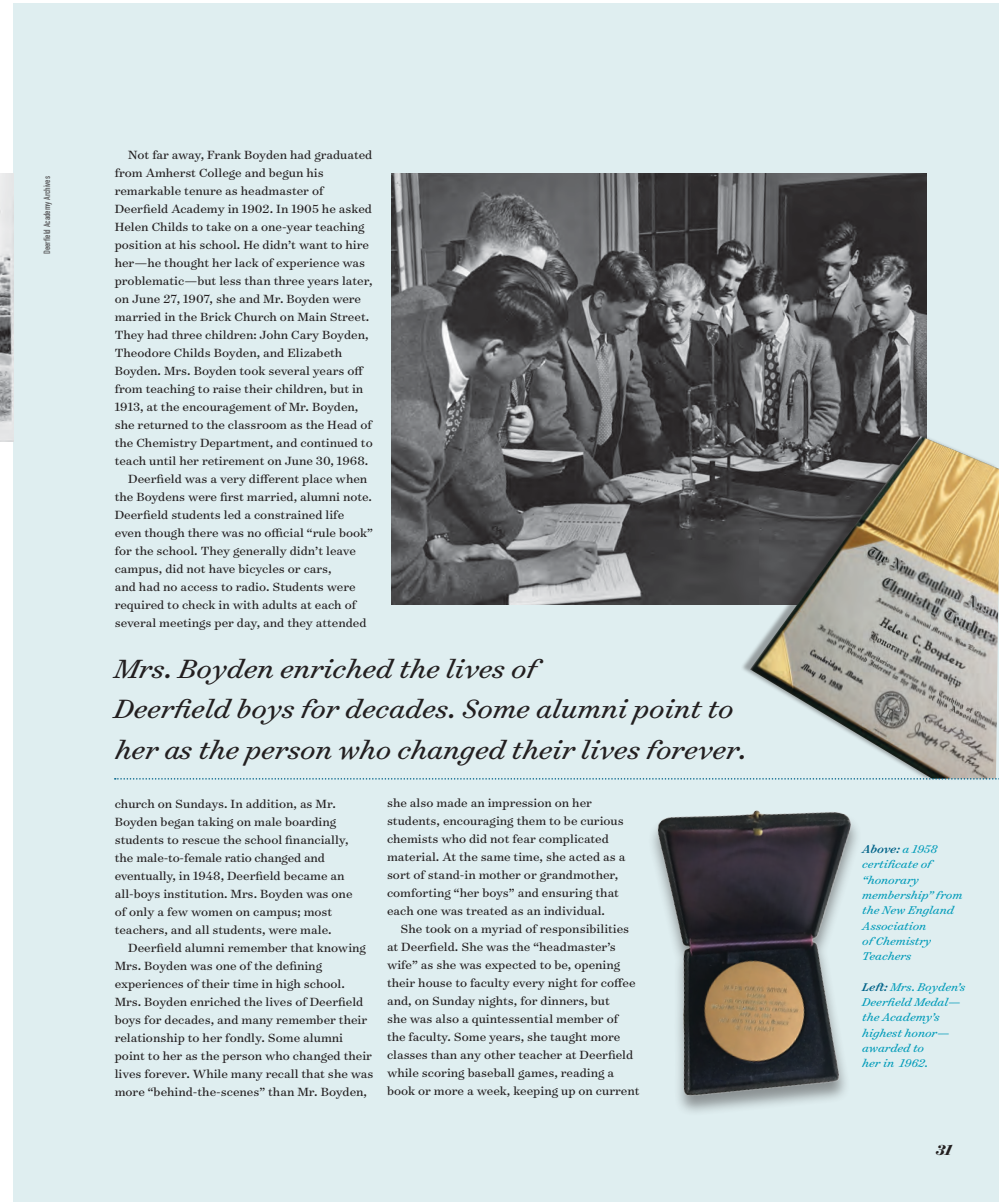
<style>
.page{position:relative;width:999px;height:1202px;background:#fff}
.page>*{position:absolute;margin:0;border:0;box-sizing:border-box;transform-origin:0 0}
.t1{font:italic 30px/40.5px "Surveyor Text";color:#231f20}
.t2{font:italic 700 16.5px "Surveyor Display";color:#231f20}
.t3{font:13.5px/18px "Surveyor Text";color:#231f20}
.t4{font:italic 12.75px/15.3px "Surveyor Text";color:#009bb9}
.t5{font:700 9px "DIN Condensed";color:#636466}
.s1{font-weight:500;color:#006288}
</style>
<div class="page">
<div style="left:14px;top:3px;width:985px;height:1199px;background:#dfeef0"></div>
<img style="left:0;top:173px;width:14px;height:268px">
<img style="left:392px;top:173px;width:535px;height:431px">
<div style="left:740px;top:431px;width:257px;height:350px;background:#231f20;opacity:.38"></div>
<img style="left:750px;top:436px;width:249px;height:342px">
<svg style="left:115px;top:778px;width:884px;height:1px"></svg>
<img style="left:571px;top:734px;width:370px;height:378px">
<p class="t5" style="left:41px;top:254px;width:80px;rotate:-90deg">Deerfield Academy Archives</p>
<p class="t3" style="left:128px;top:146px;width:246px">Not far away, Frank Boyden had graduated</p>
<p class="t3" style="left:115px;top:164px;width:211px">from Amherst College and begun his</p>
<p class="t3" style="left:115px;top:182px;width:210px">remarkable tenure as headmaster of</p>
<p class="t3" style="left:115px;top:200px;width:259px">Deerfield Academy in 1902. In 1905 he asked</p>
<p class="t3" style="left:115px;top:218px;width:251px">Helen Childs to take on a one-year teaching</p>
<p class="t3" style="left:115px;top:236px;width:256px">position at his school. He didn’t want to hire</p>
<p class="t3" style="left:115px;top:254px;width:252px">her—he thought her lack of experience was</p>
<p class="t3" style="left:115px;top:272px;width:259px">problematic—but less than three years later,</p>
<p class="t3" style="left:115px;top:290px;width:248px">on June 27, 1907, she and Mr. Boyden were</p>
<p class="t3" style="left:115px;top:308px;width:256px">married in the Brick Church on Main Street.</p>
<p class="t3" style="left:115px;top:326px;width:255px">They had three children: John Cary Boyden,</p>
<p class="t3" style="left:115px;top:344px;width:229px">Theodore Childs Boyden, and Elizabeth</p>
<p class="t3" style="left:115px;top:362px;width:251px">Boyden. Mrs. Boyden took several years off</p>
<p class="t3" style="left:115px;top:380px;width:250px">from teaching to raise their children, but in</p>
<p class="t3" style="left:115px;top:398px;width:245px">1913, at the encouragement of Mr. Boyden,</p>
<p class="t3" style="left:115px;top:416px;width:259px">she returned to the classroom as the Head of</p>
<p class="t3" style="left:115px;top:434px;width:260px">the Chemistry Department, and continued to</p>
<p class="t3" style="left:115px;top:452px;width:255px">teach until her retirement on June 30, 1968.</p>
<p class="t3" style="left:128px;top:470px;width:241px">Deerfield was a very different place when</p>
<p class="t3" style="left:115px;top:488px;width:259px">the Boydens were first married, alumni note.</p>
<p class="t3" style="left:115px;top:506px;width:231px">Deerfield students led a constrained life</p>
<p class="t3" style="left:115px;top:524px;width:260px">even though there was no official “rule book”</p>
<p class="t3" style="left:115px;top:542px;width:243px">for the school. They generally didn’t leave</p>
<p class="t3" style="left:115px;top:560px;width:218px">campus, did not have bicycles or cars,</p>
<p class="t3" style="left:115px;top:578px;width:242px">and had no access to radio. Students were</p>
<p class="t3" style="left:115px;top:596px;width:243px">required to check in with adults at each of</p>
<p class="t3" style="left:115px;top:614px;width:253px">several meetings per day, and they attended</p>
<h1 class="t1" style="left:114px;top:646px;width:634px">Mrs. Boyden enriched the lives of<br>Deerfield boys for decades. Some alumni point to her as the person who changed their lives forever.</h1>
<p class="t3" style="left:115px;top:794px;width:239px">church on Sundays. In addition, as Mr.<br>Boyden began taking on male boarding students to rescue the school financially, the male-to-female ratio changed and eventually, in 1948, Deerfield became an all-boys institution. Mrs. Boyden was one of only a few women on campus; most teachers, and all students, were male.</p>
<p class="t3" style="left:115px;top:937px;width:260px;text-indent:14px">Deerfield alumni remember that knowing Mrs. Boyden was one of the defining experiences of their time in high school.<br>Mrs. Boyden enriched the lives of Deerfield boys for decades, and many remember their relationship to her fondly. Some alumni point to her as the person who changed their lives forever. While many recall that she was more “behind-the-scenes” than Mr. Boyden,</p>
<p class="t3" style="left:387px;top:793px;width:240px">she also made an impression on her students, encouraging them to be curious chemists who did not fear complicated material. At the same time, she acted as a sort of stand-in mother or grandmother, comforting “her boys” and ensuring that each one was treated as an individual.</p>
<p class="t3" style="left:387px;top:919px;width:254px;text-indent:14px">She took on a myriad of responsibilities at Deerfield. She was the “headmaster’s wife” as she was expected to be, opening their house to faculty every night for coffee and, on Sunday nights, for dinners, but<br>she was also a quintessential member of the faculty. Some years, she taught more classes than any other teacher at Deerfield while scoring baseball games, reading a book or more a week, keeping up on current</p>
<p class="t4" style="left:862px;top:840px;width:102px"><span class="s1">Above:</span> a 1958 certificate of “honorary membership” from the New England<br>Association<br>of Chemistry<br>Teachers</p>
<p class="t4" style="left:862px;top:978px;width:105px"><span class="s1">Left:</span> Mrs. Boyden’s<br>Deerfield Medal— the Academy’s highest honor— awarded to<br>her in 1962.</p>
<p class="t2" style="left:936px;top:1139px;width:18px">31</p>
</div>
